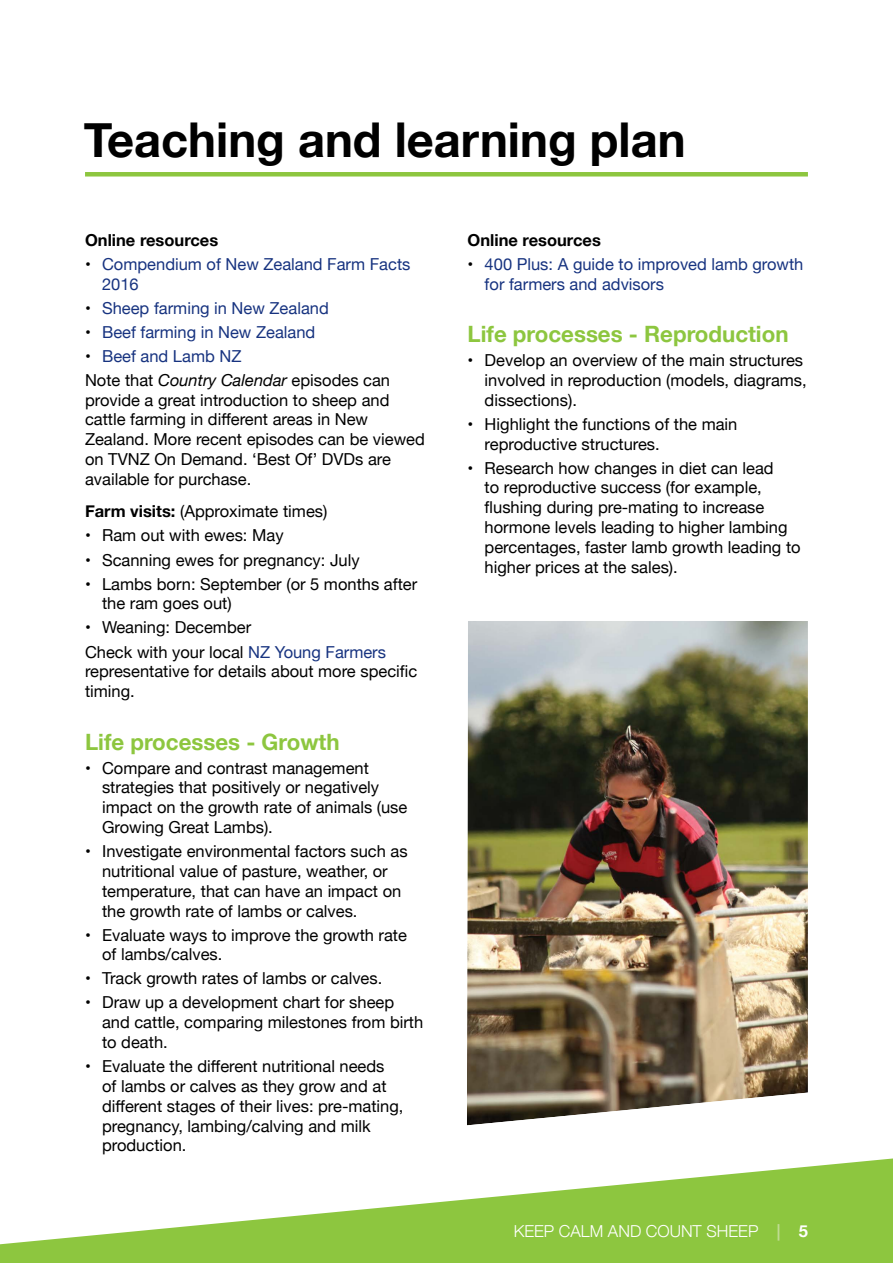
<style>
.page{position:relative;width:893px;height:1263px;background:#fff}
.page>*{position:absolute;margin:0;border:0;box-sizing:border-box;transform-origin:0 0}
.t1{font:700 48px "Helvetica Neue";color:#000}
.t2{font:700 22.5px "Helvetica Neue";color:#8dc63f}
.t3{font:16.5px/19.8px "Helvetica Neue";color:#000}
.t4{font:16.5px/19.8px "Helvetica Neue";color:#173380}
.t5{font:700 16.5px "Helvetica Neue";color:#000}
.t6{font:300 16.5px "Helvetica Neue";color:#fff}
.s1{color:#000}
.s2{color:#173380}
.s3{font-style:italic}
.s4{font-weight:700}
.s5{font-weight:700;color:#bfdc92}
</style>
<div class="page">
<svg style="left:0;top:1158px;width:893px;height:105px;fill:#8dc63f"></svg>
<hr style="left:85px;top:172px;width:723px;height:4px;background:#8dc63f">
<img style="left:462px;top:172px;width:346px;height:954px">
<h1 class="t1" style="left:84px;top:102px;width:603px">Teaching and learning plan</h1>
<p class="t5" style="left:85px;top:227px;width:135px">Online resources</p>
<p class="t4" style="left:102px;top:255px;width:310px;text-indent:-17px"><span class="s1">•</span> Compendium of New Zealand Farm Facts<br>2016</p>
<p class="t4" style="left:85px;top:299px;width:245px"><span class="s1">•</span> Sheep farming in New Zealand</p>
<p class="t4" style="left:85px;top:323px;width:232px"><span class="s1">•</span> Beef farming in New Zealand</p>
<p class="t3" style="left:85px;top:345px;width:307px;line-height:24px">• <span class="s2">Beef and Lamb NZ<br></span>Note that <span class="s3">Country Calendar</span> episodes can</p>
<p class="t3" style="left:85px;top:391px;width:341px">provide a great introduction to sheep and cattle farming in different areas in New Zealand. More recent episodes can be viewed on TVNZ On Demand. ‘Best Of’ DVDs are available for purchase.</p>
<p class="t3" style="left:85px;top:503px;width:244px"><span class="s4">Farm visits:</span> (Approximate times)</p>
<p class="t3" style="left:85px;top:527px;width:200px">• Ram out with ewes: May</p>
<p class="t3" style="left:85px;top:551px;width:276px">• Scanning ewes for pregnancy: July</p>
<p class="t3" style="left:102px;top:575px;width:317px;text-indent:-17px">• Lambs born: September (or 5 months after the ram goes out)</p>
<p class="t3" style="left:85px;top:616px;width:302px;line-height:24px">• Weaning: December<br>Check with your local <span class="s2">NZ Young Farmers</span></p>
<p class="t3" style="left:85px;top:662px;width:334px">representative for details about more specific timing.</p>
<h2 class="t2" style="left:85px;top:724px;width:256px">Life processes - Growth</h2>
<p class="t3" style="left:102px;top:759px;width:307px;text-indent:-17px">• Compare and contrast management strategies that positively or negatively impact on the growth rate of animals (use Growing Great Lambs).</p>
<p class="t3" style="left:102px;top:842px;width:307px;text-indent:-17px">• Investigate environmental factors such as nutritional value of pasture, weather, or temperature, that can have an impact on the growth rate of lambs or calves.</p>
<p class="t3" style="left:102px;top:926px;width:306px;text-indent:-17px">• Evaluate ways to improve the growth rate of lambs/calves.</p>
<p class="t3" style="left:85px;top:969px;width:299px">• Track growth rates of lambs or calves.</p>
<p class="t3" style="left:102px;top:994px;width:323px;text-indent:-17px">• Draw up a development chart for sheep and cattle, comparing milestones from birth to death.</p>
<p class="t3" style="left:102px;top:1057px;width:303px;text-indent:-17px">• Evaluate the different nutritional needs<br>of lambs or calves as they grow and at different stages of their lives: pre-mating, pregnancy, lambing/calving and milk production.</p>
<p class="t5" style="left:468px;top:227px;width:135px">Online resources</p>
<p class="t4" style="left:485px;top:255px;width:320px;text-indent:-17px"><span class="s1">•</span> 400 Plus: A guide to improved lamb growth for farmers and advisors</p>
<h2 class="t2" style="left:468px;top:316px;width:322px">Life processes - Reproduction</h2>
<p class="t3" style="left:485px;top:351px;width:324px;text-indent:-17px">• Develop an overview of the main structures involved in reproduction (models, diagrams, dissections).</p>
<p class="t3" style="left:485px;top:415px;width:254px;text-indent:-17px">• Highlight the functions of the main reproductive structures.</p>
<p class="t3" style="left:485px;top:459px;width:317px;text-indent:-17px">• Research how changes in diet can lead<br>to reproductive success (for example, flushing during pre-mating to increase hormone levels leading to higher lambing percentages, faster lamb growth leading to higher prices at the sales).</p>
<p class="t6" style="left:514px;top:1217px;width:296px">KEEP CALM AND COUNT SHEEP <span class="s5">|</span> <span class="s4">5</span></p>
</div>
